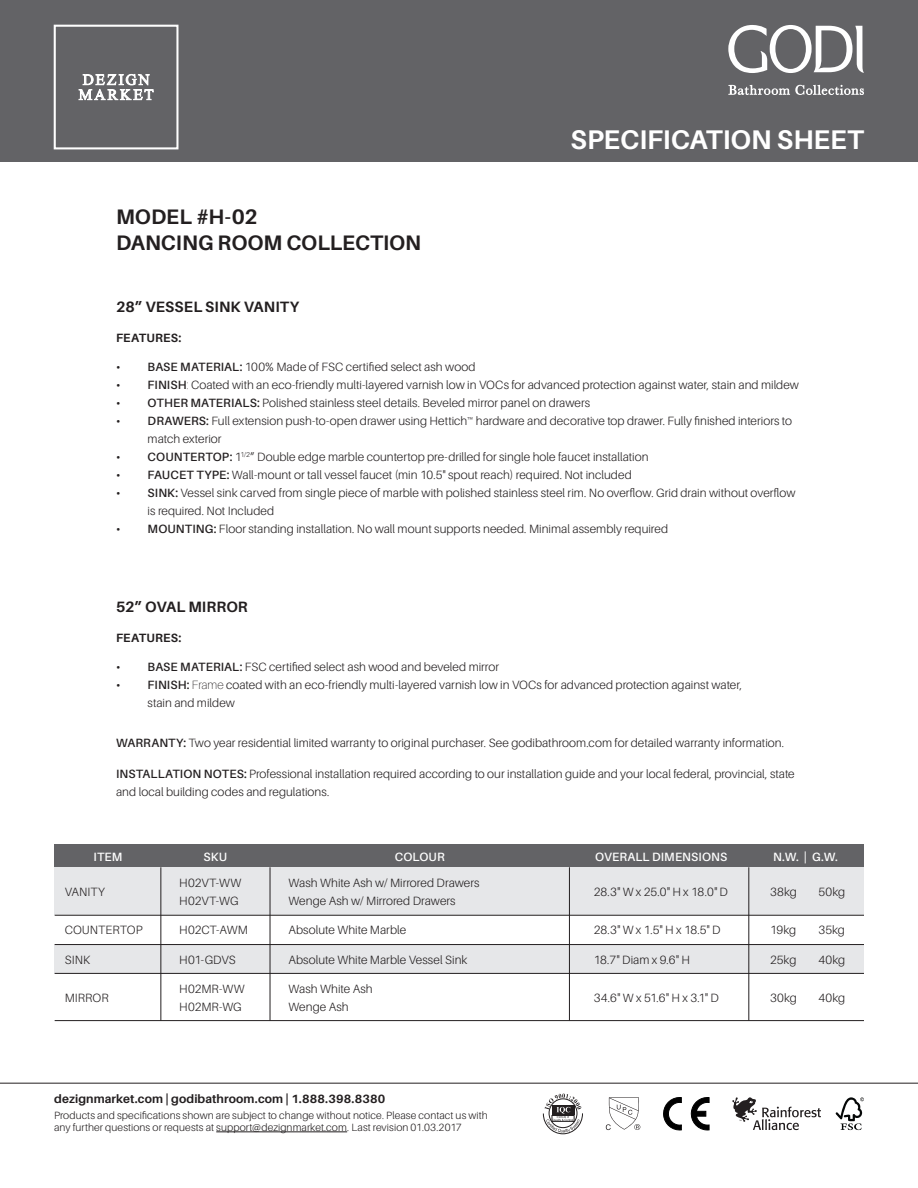
<style>
.page{position:relative;width:918px;height:1188px;background:#fff}
.page>*{position:absolute;margin:0;border:0;box-sizing:border-box;transform-origin:0 0}
.t1{font:700 27px "Aileron";color:#fff}
.t2{font:700 21px "Aileron";color:#231f20}
.t3{font:700 15px "Aileron";letter-spacing:.01em;color:#231f20}
.t4{font:300 12px/18px "Aileron";letter-spacing:.005em;color:#231f20}
.t5{font:700 12px "Aileron";letter-spacing:.01em;color:#231f20}
.t6{font:600 12px "Aileron";letter-spacing:.01em;color:#fff}
.t7{font:300 10.5px/12px "Aileron";letter-spacing:.01em;color:#231f20}
.s1{font-weight:600}
.s2{font-weight:100}
</style>
<div class="page">
<div style="left:55px;top:845px;width:809px;height:22px;background:#636366"></div>
<div style="left:55px;top:867px;width:809px;height:48px;background:#e6e7e9"></div>
<div style="left:55px;top:944px;width:809px;height:29px;background:#e6e7e9"></div>
<hr style="left:0;top:1083px;width:918px;height:1px;background:#231f20">
<hr style="left:55px;top:973px;width:809px;height:1px;background:#231f20">
<hr style="left:55px;top:1020px;width:809px;height:1px;background:#231f20">
<hr style="left:55px;top:944px;width:809px;height:1px;background:#231f20">
<hr style="left:55px;top:915px;width:809px;height:1px;background:#231f20">
<svg style="left:543px;top:1094px;width:40px;height:40px"></svg>
<div style="left:549px;top:1099px;width:28px;height:29px;border:1px solid #231f20;border-radius:50%"></div>
<svg style="left:606px;top:1097px;width:34px;height:33px"></svg>
<svg style="left:663px;top:1097px;width:19px;height:34px"></svg>
<svg style="left:690px;top:1097px;width:19px;height:33px"></svg>
<svg style="left:732px;top:1097px;width:89px;height:33px"></svg>
<svg style="left:836px;top:1097px;width:28px;height:33px"></svg>
<hr style="left:160px;top:867px;width:1px;height:154px;background:#231f20">
<hr style="left:270px;top:867px;width:1px;height:154px;background:#231f20">
<hr style="left:569px;top:867px;width:1px;height:154px;background:#231f20">
<hr style="left:748px;top:867px;width:1px;height:154px;background:#231f20">
<hr style="left:216px;top:1132px;width:131px;height:1px;background:#231f20">
<div style="left:0;top:0;width:918px;height:162px;background:#636366"></div>
<svg style="left:54px;top:25px;width:124px;height:124px"></svg>
<svg style="left:728px;top:25px;width:136px;height:48px"></svg>
<svg style="left:728px;top:85px;width:136px;height:10px"></svg>
<p class="t2" style="left:116px;top:205px;width:143px">MODEL #H-02</p>
<p class="t2" style="left:116px;top:231px;width:307px">DANCING ROOM COLLECTION</p>
<p class="t3" style="left:116px;top:299px;width:185px">28” VESSEL SINK VANITY</p>
<p class="t5" style="left:116px;top:331px;width:67px">FEATURES:</p>
<p class="t1" style="left:571px;top:125px;width:295px">SPECIFICATION SHEET</p>
<p class="t4" style="left:116px;top:358px;width:361px"><span class="s1">• BASE MATERIAL:</span> 100% Made of FSC certified select ash wood</p>
<p class="t4" style="left:116px;top:376px;width:684px"><span class="s1">• FINISH</span><span class="s2">:</span> Coated with an eco-friendly multi-layered varnish low in VOCs for advanced protection against water, stain and mildew</p>
<p class="t4" style="left:116px;top:394px;width:476px"><span class="s1">• OTHER MATERIALS:</span> Polished stainless steel details. Beveled mirror panel on drawers</p>
<p class="t4" style="left:148px;top:412px;width:646px;text-indent:-32px"><span class="s1">• DRAWERS:</span> Full extension push-to-open drawer using Hettich<span class="s2">™</span> hardware and decorative top drawer. Fully finished interiors to match exterior</p>
<p class="t4" style="left:116px;top:448px;width:534px"><span class="s1">• COUNTERTOP:</span> 1<sup>1/2</sup>” Double edge marble countertop pre-drilled for single hole faucet installation</p>
<p class="t4" style="left:116px;top:466px;width:517px"><span class="s1">• FAUCET TYPE:</span> Wall-mount or tall vessel faucet (min 10.5" spout reach) required. Not included</p>
<p class="t4" style="left:116px;top:484px;width:681px"><span class="s1">• SINK:</span> Vessel sink carved from single piece of marble with polished stainless steel rim. No overflow. Grid drain without overflow</p>
<p class="t4" style="left:148px;top:502px;width:128px">is required. Not Included</p>
<p class="t4" style="left:116px;top:520px;width:554px"><span class="s1">• MOUNTING:</span> Floor standing installation. No wall mount supports needed. Minimal assembly required</p>
<p class="t3" style="left:116px;top:599px;width:133px">52” OVAL MIRROR</p>
<p class="t5" style="left:116px;top:631px;width:67px">FEATURES:</p>
<p class="t4" style="left:116px;top:658px;width:384px"><span class="s1">• BASE MATERIAL:</span> FSC certified select ash wood and beveled mirror</p>
<p class="t4" style="left:148px;top:676px;width:596px;text-indent:-32px"><span class="s1">• FINISH:</span> <span class="s2">Frame</span> coated with an eco-friendly multi-layered varnish low in VOCs for advanced protection against water, stain and mildew</p>
<p class="t4" style="left:116px;top:734px;width:670px"><span class="s1">WARRANTY:</span> Two year residential limited warranty to original purchaser. See godibathroom.com for detailed warranty information.</p>
<p class="t4" style="left:116px;top:765px;width:680px"><span class="s1">INSTALLATION NOTES:</span> Professional installation required according to our installation guide and your local federal, provincial, state and local building codes and regulations.</p>
<p class="t6" style="left:94px;top:850px;width:30px">ITEM</p>
<p class="t6" style="left:204px;top:850px;width:25px">SKU</p>
<p class="t6" style="left:395px;top:850px;width:51px">COLOUR</p>
<p class="t6" style="left:595px;top:850px;width:134px">OVERALL DIMENSIONS</p>
<p class="t6" style="left:773px;top:850px;width:66px">N.W. | G.W.</p>
<p class="t4" style="left:65px;top:883px;width:42px">VANITY</p>
<p class="t4" style="left:65px;top:921px;width:79px">COUNTERTOP</p>
<p class="t4" style="left:65px;top:951px;width:27px">SINK</p>
<p class="t4" style="left:65px;top:989px;width:45px">MIRROR</p>
<p class="t4" style="left:288px;top:874px;width:193px">Wash White Ash w/ Mirrored Drawers<br>Wenge Ash w/ Mirrored Drawers</p>
<p class="t4" style="left:179px;top:874px;width:64px">H02VT-WW<br>H02VT-WG</p>
<p class="t4" style="left:594px;top:883px;width:136px">28.3" W x 25.0" H x 18.0" D</p>
<p class="t4" style="left:594px;top:921px;width:128px">28.3" W x 1.5" H x 18.5" D</p>
<p class="t4" style="left:594px;top:951px;width:98px">18.7" Diam x 9.6" H</p>
<p class="t4" style="left:594px;top:989px;width:127px">34.6" W x 51.6" H x 3.1" D</p>
<p class="t4" style="left:770px;top:883px;width:28px">38kg</p>
<p class="t4" style="left:819px;top:883px;width:28px">50kg</p>
<p class="t4" style="left:770px;top:921px;width:28px">19kg</p>
<p class="t4" style="left:819px;top:921px;width:28px">35kg</p>
<p class="t4" style="left:770px;top:951px;width:28px">25kg</p>
<p class="t4" style="left:819px;top:951px;width:28px">40kg</p>
<p class="t4" style="left:770px;top:989px;width:28px">30kg</p>
<p class="t4" style="left:819px;top:989px;width:28px">40kg</p>
<p class="t4" style="left:288px;top:921px;width:119px">Absolute White Marble</p>
<p class="t4" style="left:288px;top:951px;width:181px">Absolute White Marble Vessel Sink</p>
<p class="t4" style="left:179px;top:921px;width:70px">H02CT-AWM</p>
<p class="t4" style="left:179px;top:951px;width:58px">H01-GDVS</p>
<p class="t4" style="left:288px;top:980px;width:86px">Wash White Ash</p>
<p class="t4" style="left:288px;top:998px;width:62px">Wenge Ash</p>
<p class="t4" style="left:179px;top:980px;width:67px">H02MR-WW</p>
<p class="t4" style="left:179px;top:998px;width:64px">H02MR-WG</p>
<p class="t5" style="left:54px;top:1092px;width:333px">dezignmarket.com | godibathroom.com | 1.888.398.8380</p>
<p class="t7" style="left:54px;top:1109px;width:435px">Products and specifications shown are subject to change without notice. Please contact us with any further questions or requests at support@dezignmarket.com. Last revision 01.03.2017</p>
</div>
